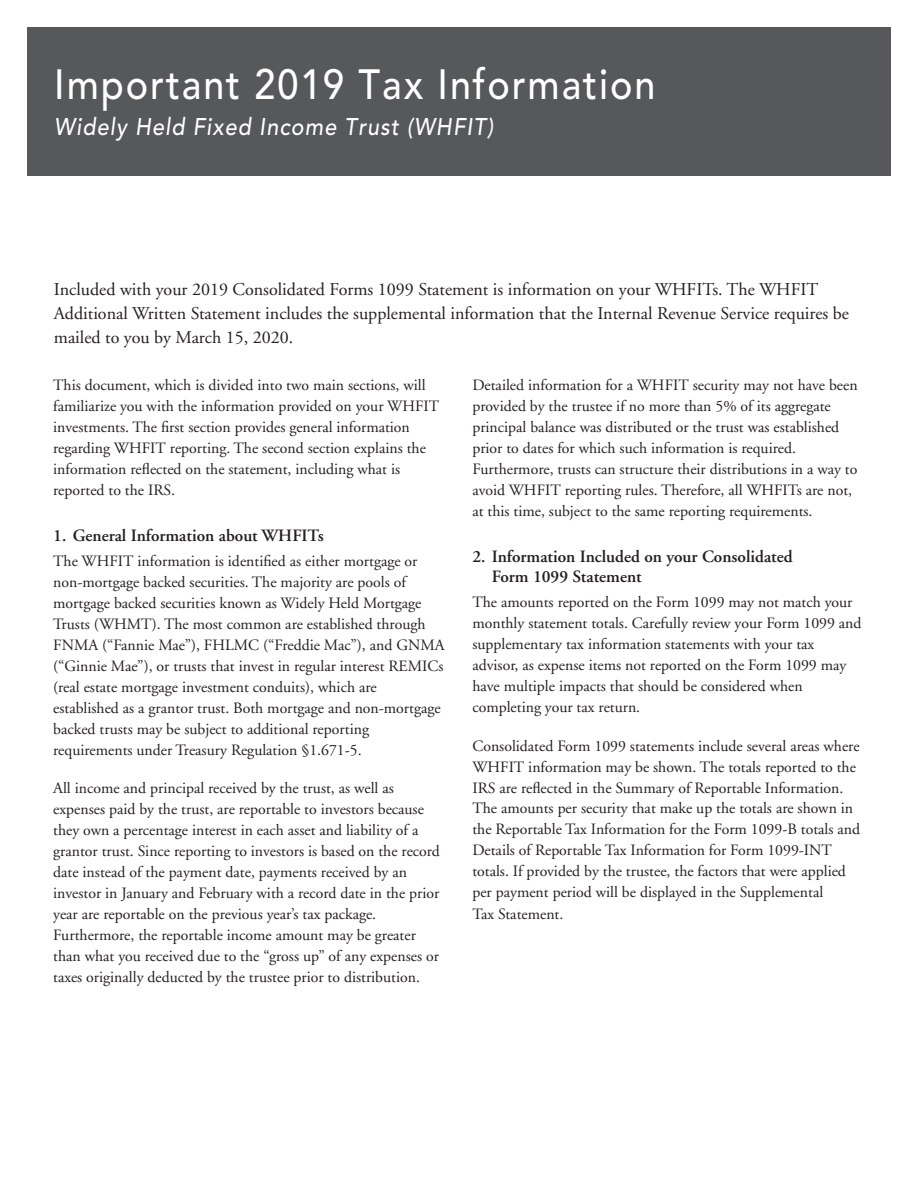
<style>
.page{position:relative;width:918px;height:1188px;background:#fff}
.page>*{position:absolute;margin:0;border:0;box-sizing:border-box;transform-origin:0 0}
.FCC_HEADER_Subhead{font:500 42px "Avenir";letter-spacing:.05em;color:#fff;scale:.9 1}
.FCC_HEADER_Subhead-2{font:italic 500 24px "Avenir";letter-spacing:.05em;color:#fff;scale:.9 1}
.FCC_Body_Lead-In_tex{font:18px/24px "Adobe Garamond";color:#231f20}
.FCC_Text_Subhead{font:600 17.25px/19.5px "Adobe Garamond";color:#231f20}
.FCC_TEXT{font:15.75px/21px "Adobe Garamond";color:#231f20}
</style>
<div class="page">
<div style="left:27px;top:27px;width:864px;height:149px;background:#57585a"></div>
<h1 class="FCC_HEADER_Subhead" style="left:54px;top:61px;width:669px">Important 2019 Tax Information</h1>
<h1 class="FCC_HEADER_Subhead-2" style="left:54px;top:113px;width:489px">Widely Held Fixed Income Trust (WHFIT)</h1>
<p class="FCC_Body_Lead-In_tex" style="left:54px;top:278px;width:797px">Included with your 2019 Consolidated Forms 1099 Statement is information on your WHFITs. The WHFIT<br>Additional Written Statement includes the supplemental information that the Internal Revenue Service requires be mailed to you by March 15, 2020.</p>
<p class="FCC_TEXT" style="left:53px;top:375px;width:388px">This document, which is divided into two main sections, will familiarize you with the information provided on your WHFIT investments. The first section provides general information regarding WHFIT reporting. The second section explains the information reflected on the statement, including what is reported to the IRS.</p>
<h2 class="FCC_Text_Subhead" style="left:53px;top:526px;width:272px">1. General Information about WHFITs</h2>
<p class="FCC_TEXT" style="left:53px;top:551px;width:393px">The WHFIT information is identified as either mortgage or non-mortgage backed securities. The majority are pools of mortgage backed securities known as Widely Held Mortgage Trusts (WHMT). The most common are established through FNMA (“Fannie Mae”), FHLMC (“Freddie Mac”), and GNMA (“Ginnie Mae”), or trusts that invest in regular interest REMICs (real estate mortgage investment conduits), which are established as a grantor trust. Both mortgage and non-mortgage backed trusts may be subject to additional reporting requirements under Treasury Regulation §1.671-5.</p>
<p class="FCC_TEXT" style="left:53px;top:778px;width:388px">All income and principal received by the trust, as well as expenses paid by the trust, are reportable to investors because they own a percentage interest in each asset and liability of a grantor trust. Since reporting to investors is based on the record date instead of the payment date, payments received by an investor in January and February with a record date in the prior year are reportable on the previous year’s tax package.</p>
<p class="FCC_TEXT" style="left:53px;top:925px;width:387px">Furthermore, the reportable income amount may be greater than what you received due to the “gross up” of any expenses or taxes originally deducted by the trustee prior to distribution.</p>
<p class="FCC_TEXT" style="left:472px;top:375px;width:387px">Detailed information for a WHFIT security may not have been provided by the trustee if no more than 5% of its aggregate principal balance was distributed or the trust was established prior to dates for which such information is required.<br>Furthermore, trusts can structure their distributions in a way to avoid WHFIT reporting rules. Therefore, all WHFITs are not, at this time, subject to the same reporting requirements.</p>
<h2 class="FCC_Text_Subhead" style="left:492px;top:547px;width:302px;text-indent:-19px">2. Information Included on your Consolidated<br>Form 1099 Statement</h2>
<p class="FCC_TEXT" style="left:472px;top:592px;width:391px">The amounts reported on the Form 1099 may not match your monthly statement totals. Carefully review your Form 1099 and supplementary tax information statements with your tax advisor, as expense items not reported on the Form 1099 may have multiple impacts that should be considered when completing your tax return.</p>
<p class="FCC_TEXT" style="left:472px;top:735px;width:389px">Consolidated Form 1099 statements include several areas where WHFIT information may be shown. The totals reported to the IRS are reflected in the Summary of Reportable Information.<br>The amounts per security that make up the totals are shown in the Reportable Tax Information for the Form 1099-B totals and Details of Reportable Tax Information for Form 1099-INT totals. If provided by the trustee, the factors that were applied per payment period will be displayed in the Supplemental<br>Tax Statement.</p>
</div>
